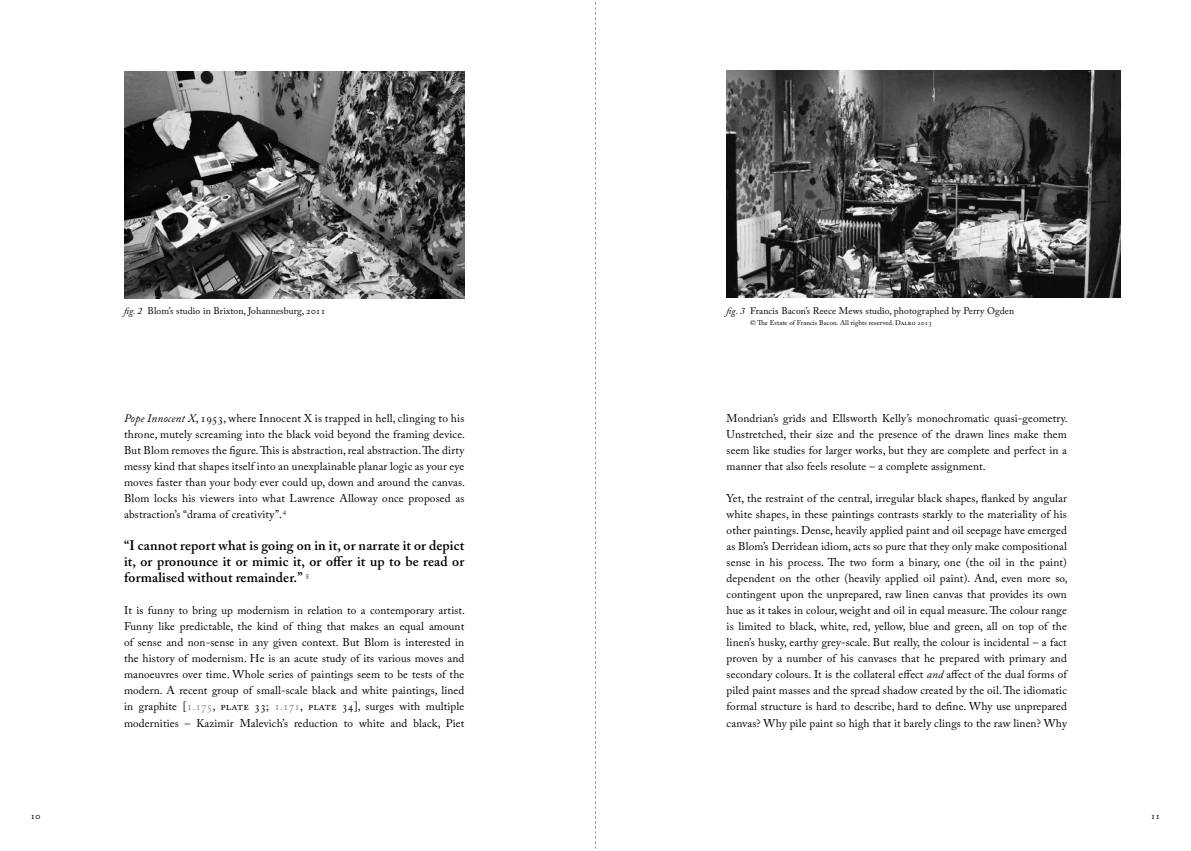
<style>
.page{position:relative;width:1191px;height:851px;background:#fff}
.page>*{position:absolute;margin:0;border:0;box-sizing:border-box;transform-origin:0 0}
.body_copy{font:600 13.75px/16px "Adobe Caslon Pro";letter-spacing:.01em;color:#000;text-align:justify}
.body_copy-2{font:11.25px/16px "Adobe Caslon Pro";letter-spacing:.01em;color:#000;text-align:justify}
.catalogue{font:9.62px "Adobe Caslon Pro";letter-spacing:.01em;color:#000}
.catalogue-2{font:6.88px "Adobe Caslon Pro";letter-spacing:.01em;color:#000}
.s1{font-style:italic}
.s2{color:#898785}
</style>
<div class="page">
<img style="left:726px;top:71px;width:394px;height:227px">
<img style="left:124px;top:71px;width:340px;height:227px">
<svg style="left:595px;top:2px;width:1px;height:847px"></svg>
<p class="catalogue" style="left:124px;top:305px;width:203px"><span class="s1">fig. 2</span> Blom’s studio in Brixton, Johannesburg, 2011</p>
<p class="body_copy-2" style="left:124px;top:410px;width:342px"><span class="s1">Pope Innocent X</span>, 1953, where Innocent X is trapped in hell, clinging to his throne, mutely screaming into the black void beyond the framing device.<br>But Blom removes the figure. This is abstraction, real abstraction. The dirty messy kind that shapes itself into an unexplainable planar logic as your eye moves faster than your body ever could up, down and around the canvas.<br>Blom locks his viewers into what Lawrence Alloway once proposed as abstraction’s “drama of creativity”.<sup>4</sup></p>
<p class="body_copy" style="left:124px;top:537px;width:342px">“I cannot report what is going on in it, or narrate it or depict it, or pronounce it or mimic it, or offer it up to be read or formalised without remainder.” <sup>5</sup></p>
<p class="body_copy-2" style="left:124px;top:602px;width:342px">It is funny to bring up modernism in relation to a contemporary artist.<br>Funny like predictable, the kind of thing that makes an equal amount of sense and non-sense in any given context. But Blom is interested in the history of modernism. He is an acute study of its various moves and manoeuvres over time. Whole series of paintings seem to be tests of the modern. A recent group of small-scale black and white paintings, lined in graphite [<span class="s2">1.175</span>, plate 33; <span class="s2">1.171</span>, plate 34], surges with multiple modernities – Kazimir Malevich’s reduction to white and black, Piet</p>
<p class="catalogue" style="left:726px;top:305px;width:289px"><span class="s1">fig. 3</span> Francis Bacon’s Reece Mews studio, photographed by Perry Ogden</p>
<p class="catalogue-2" style="left:750px;top:318px;width:183px">© The Estate of Francis Bacon. All rights reserved. Dalro 2013</p>
<p class="body_copy-2" style="left:726px;top:410px;width:342px">Mondrian’s grids and Ellsworth Kelly’s monochromatic quasi-geometry.<br>Unstretched, their size and the presence of the drawn lines make them seem like studies for larger works, but they are complete and perfect in a manner that also feels resolute – a complete assignment.</p>
<p class="body_copy-2" style="left:726px;top:490px;width:342px">Yet, the restraint of the central, irregular black shapes, flanked by angular white shapes, in these paintings contrasts starkly to the materiality of his other paintings. Dense, heavily applied paint and oil seepage have emerged as Blom’s Derridean idiom, acts so pure that they only make compositional sense in his process. The two form a binary, one (the oil in the paint) dependent on the other (heavily applied oil paint). And, even more so, contingent upon the unprepared, raw linen canvas that provides its own hue as it takes in colour, weight and oil in equal measure. The colour range is limited to black, white, red, yellow, blue and green, all on top of the linen’s husky, earthy grey-scale. But really, the colour is incidental – a fact proven by a number of his canvases that he prepared with primary and secondary colours. It is the collateral effect <span class="s1">and</span> affect of the dual forms of piled paint masses and the spread shadow created by the oil. The idiomatic formal structure is hard to describe, hard to define. Why use unprepared canvas? Why pile paint so high that it barely clings to the raw linen? Why</p>
<p class="catalogue" style="left:31px;top:810px;width:11px">10</p>
<p class="catalogue" style="left:1150px;top:810px;width:11px">11</p>
</div>
